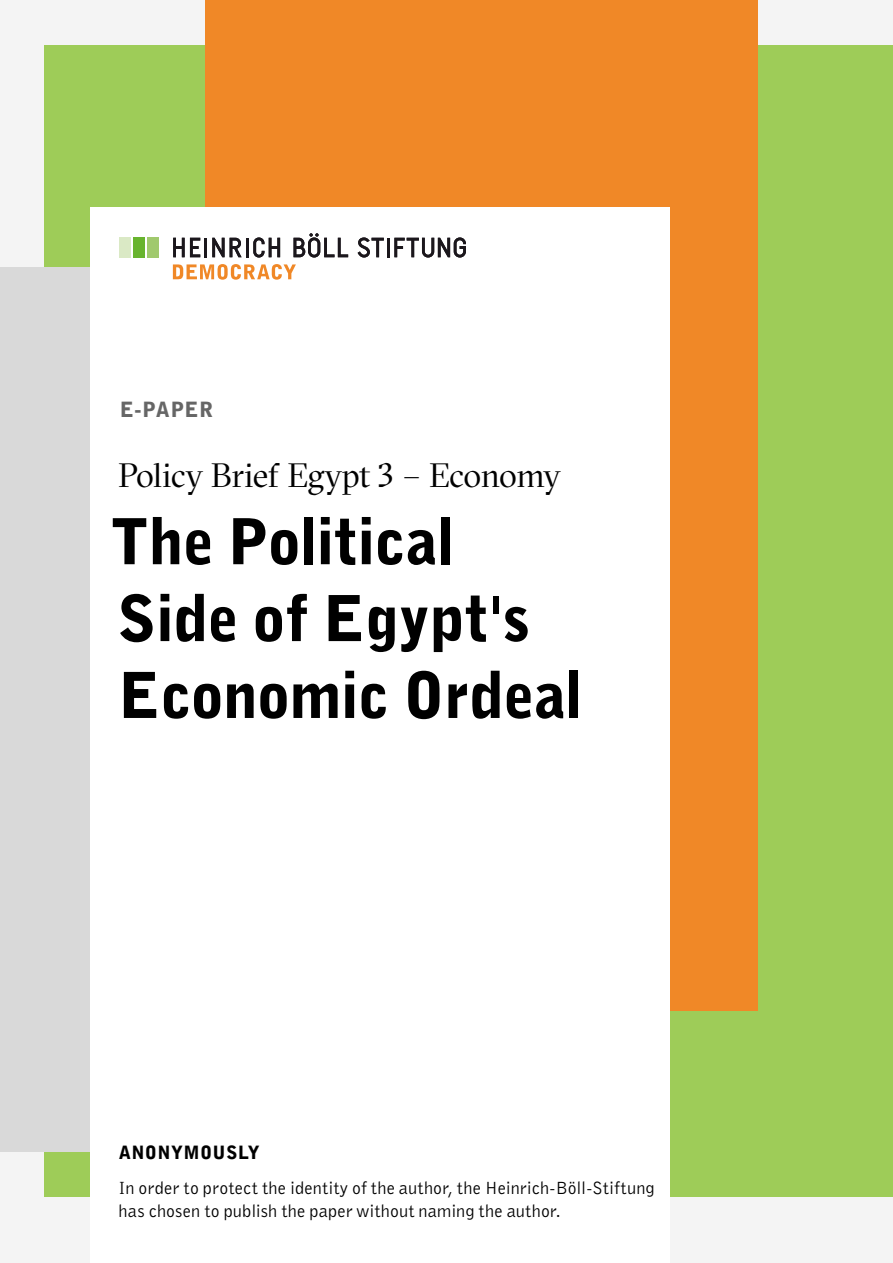
<style>
.page{position:relative;width:893px;height:1263px;background:#f4f4f4}
.page>*{position:absolute;margin:0;border:0;box-sizing:border-box;transform-origin:0 0}
.Cover_-_Subheadline{font:900 63px/76.8px "Bell Gothic";letter-spacing:-.01em;color:#000}
.Cover_-_Subheadline-2{font:33.75px "GT Sectra Fine";letter-spacing:-.02em;color:#000}
.Cover_-_EPAPER{font:900 21px "Bell Gothic";letter-spacing:.03em;color:#666}
.Cover_-_Autorinnen_2{font:18.3px/22.6px "Bell Gothic";letter-spacing:.01em;color:#000}
.Cover_-_Autorinnen{font:900 18.3px "Bell Gothic";letter-spacing:.015em;color:#000}
</style>
<div class="page">
<div style="left:45px;top:45px;width:848px;height:1151px;background:#9ecc58"></div>
<div style="left:0;top:268px;width:484px;height:884px;background:#d9d9d9"></div>
<div style="left:205px;top:0;width:553px;height:1010px;background:#f08827"></div>
<div style="left:90px;top:208px;width:580px;height:1055px;background:#fff"></div>
<svg style="left:173px;top:264px;width:123px;height:16px"></svg>
<div style="left:148px;top:237px;width:11px;height:20px;background:#a0c96d"></div>
<div style="left:133px;top:237px;width:12px;height:20px;background:#68b42e"></div>
<div style="left:119px;top:237px;width:12px;height:20px;background:#dae9c5"></div>
<svg style="left:173px;top:238px;width:27px;height:19px"></svg>
<hr style="left:204px;top:238px;width:3px;height:19px;background:#1b171c">
<svg style="left:212px;top:238px;width:30px;height:19px"></svg>
<hr style="left:246px;top:238px;width:3px;height:19px;background:#1b171c">
<svg style="left:253px;top:237px;width:27px;height:21px"></svg>
<svg style="left:294px;top:233px;width:54px;height:25px"></svg>
<svg style="left:358px;top:237px;width:26px;height:21px"></svg>
<hr style="left:387px;top:238px;width:3px;height:19px;background:#1b171c">
<svg style="left:394px;top:237px;width:72px;height:21px"></svg>
<p class="Cover_-_EPAPER" style="left:120px;top:395px;width:95px">E-PAPER</p>
<p class="Cover_-_Subheadline-2" style="left:118px;top:455px;width:444px">Policy Brief Egypt 3 – Economy</p>
<p class="Cover_-_Subheadline" style="left:112px;top:505px;width:472px">The Political<br>Side of Egypt's<br>Economic Ordeal</p>
<p class="Cover_-_Autorinnen" style="left:119px;top:1141px;width:142px">ANONYMOUSLY</p>
<p class="Cover_-_Autorinnen_2" style="left:119px;top:1176px;width:538px">In order to protect the identity of the author, the Heinrich-Böll-Stiftung has chosen to publish the paper without naming the author.</p>
</div>
